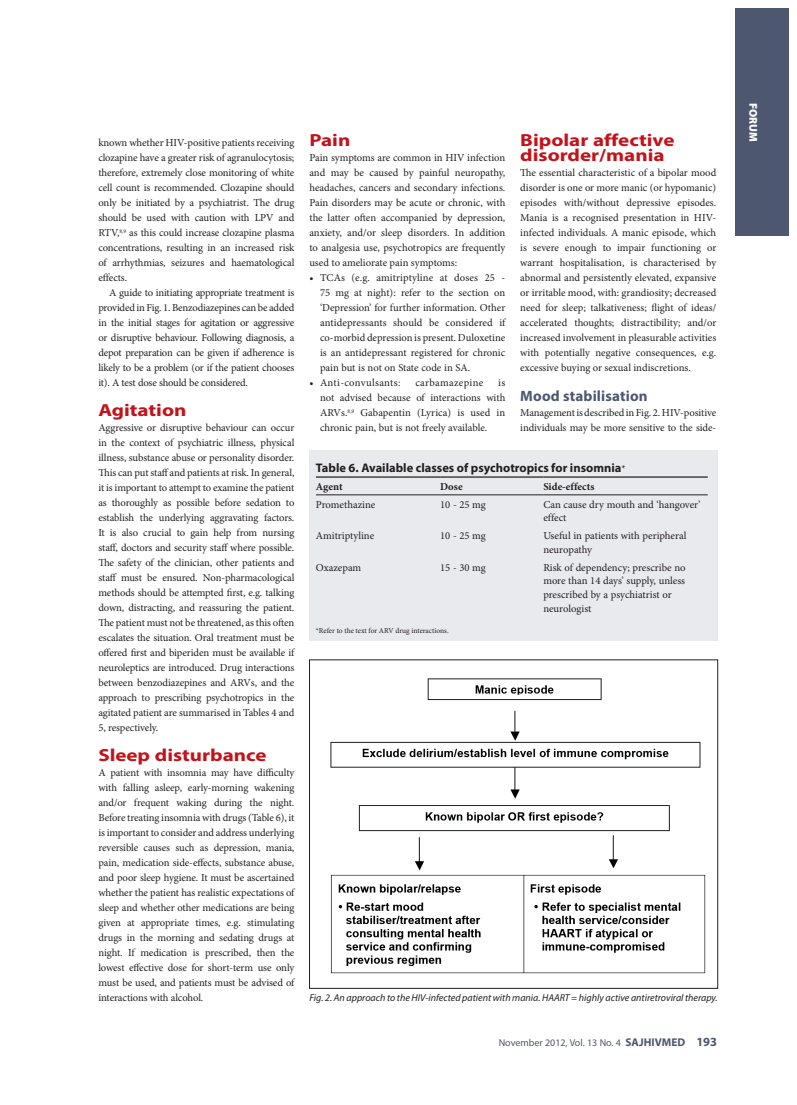
<style>
.page{position:relative;width:797px;height:1105px;background:#fff}
.page>*{position:absolute;margin:0;border:0;box-sizing:border-box;transform-origin:0 0}
.t1{font:700 17.5px/15px "Myriad Pro";color:#c4121a;scale:1.2 1}
.t2{font:700 15px "Myriad Pro";letter-spacing:.01em;color:#4d5770}
.t3{font:700 12.5px "Myriad Pro";color:#231f20}
.t4{font:900 11.25px "Myriad Pro";color:#fff}
.t5{font:10.62px/15px "Minion Pro";letter-spacing:-.005em;color:#231f20;text-align:justify}
.t6{font:10.62px "Minion Pro";letter-spacing:.03em;color:#231f20}
.t7{font:700 10.62px "Minion Pro";color:#231f20}
.t8{font:italic 10px "Myriad Pro";color:#231f20}
.t9{font:10px "Myriad Pro";color:#4d5770}
.t10{font:7.5px "Minion Pro";color:#231f20}
.s1{font-family:"Minion Pro";font-weight:400;font-size:10.62px}
.s2{font-weight:700;font-size:11.25px}
.s3{font-weight:700;font-size:12.5px}
</style>
<div class="page">
<div style="left:735px;top:9px;width:53px;height:227px;background:#4d5770"></div>
<div style="left:309px;top:451px;width:408px;height:190px;background:#e9eaee"></div>
<hr style="left:316px;top:476px;width:124px;height:2px;background:#231f20">
<hr style="left:440px;top:476px;width:103px;height:2px;background:#231f20">
<hr style="left:543px;top:476px;width:164px;height:2px;background:#231f20">
<hr style="left:316px;top:494px;width:124px;height:1px;background:#231f20">
<hr style="left:440px;top:494px;width:103px;height:1px;background:#231f20">
<hr style="left:543px;top:494px;width:164px;height:1px;background:#231f20">
<img style="left:330px;top:678px;width:376px;height:296px">
<div style="left:309px;top:660px;width:409px;height:328px;border:1px solid #231f20"></div>
<p class="t5" style="left:98px;top:135px;width:197px">known whether HIV-positive patients receiving clozapine have a greater risk of agranulocytosis; therefore, extremely close monitoring of white cell count is recommended. Clozapine should only be initiated by a psychiatrist. The drug should be used with caution with LPV and RTV,<sup>8,9</sup> as this could increase clozapine plasma concentrations, resulting in an increased risk of arrhythmias, seizures and haematological effects.</p>
<p class="t5" style="left:98px;top:285px;width:197px;text-indent:11px">A guide to initiating appropriate treatment is provided in Fig. 1. Benzodiazepines can be added in the initial stages for agitation or aggressive or disruptive behaviour. Following diagnosis, a depot preparation can be given if adherence is likely to be a problem (or if the patient chooses it). A test dose should be considered.</p>
<h1 class="t1" style="left:98px;top:402px;width:75px">Agitation</h1>
<p class="t5" style="left:98px;top:420px;width:197px">Aggressive or disruptive behaviour can occur in the context of psychiatric illness, physical illness, substance abuse or personality disorder.<br>This can put staff and patients at risk. In general, it is important to attempt to examine the patient as thoroughly as possible before sedation to establish the underlying aggravating factors.<br>It is also crucial to gain help from nursing staff, doctors and security staff where possible.<br>The safety of the clinician, other patients and staff must be ensured. Non-pharmacological methods should be attempted first, e.g. talking down, distracting, and reassuring the patient.<br>The patient must not be threatened, as this often escalates the situation. Oral treatment must be offered first and biperiden must be available if neuroleptics are introduced. Drug interactions between benzodiazepines and ARVs, and the approach to prescribing psychotropics in the agitated patient are summarised in Tables 4 and 5, respectively.</p>
<h1 class="t1" style="left:98px;top:747px;width:141px">Sleep disturbance</h1>
<p class="t5" style="left:98px;top:765px;width:197px">A patient with insomnia may have difficulty with falling asleep, early-morning wakening and/or frequent waking during the night.<br>Before treating insomnia with drugs (Table 6), it is important to consider and address underlying reversible causes such as depression, mania, pain, medication side-effects, substance abuse, and poor sleep hygiene. It must be ascertained whether the patient has realistic expectations of sleep and whether other medications are being given at appropriate times, e.g. stimulating drugs in the morning and sedating drugs at night. If medication is prescribed, then the lowest effective dose for short-term use only must be used, and patients must be advised of interactions with alcohol.</p>
<h1 class="t1" style="left:520px;top:132px;width:130px">Bipolar affective disorder/mania</h1>
<p class="t5" style="left:520px;top:165px;width:197px">The essential characteristic of a bipolar mood disorder is one or more manic (or hypomanic) episodes with/without depressive episodes.<br>Mania is a recognised presentation in HIV&shy;infected individuals. A manic episode, which is severe enough to impair functioning or warrant hospitalisation, is characterised by abnormal and persistently elevated, expansive or irritable mood, with: grandiosity; decreased need for sleep; talkativeness; flight of ideas/ accelerated thoughts; distractibility; and/or increased involvement in pleasurable activities with potentially negative consequences, e.g. excessive buying or sexual indiscretions.</p>
<h2 class="t2" style="left:520px;top:386px;width:129px">Mood stabilisation</h2>
<p class="t5" style="left:520px;top:405px;width:197px">Management is described in Fig. 2. HIV-positive individuals may be more sensitive to the side-</p>
<p class="t3" style="left:316px;top:460px;width:311px">Table 6. Available classes of psychotropics for insomnia<span class="s1">*</span></p>
<p class="t7" style="left:316px;top:479px;width:28px">Agent</p>
<p class="t7" style="left:440px;top:479px;width:24px">Dose</p>
<p class="t7" style="left:543px;top:479px;width:53px">Side-effects</p>
<p class="t5" style="left:316px;top:497px;width:61px">Promethazine</p>
<p class="t5" style="left:440px;top:497px;width:47px">10 - 25 mg</p>
<p class="t5" style="left:543px;top:497px;width:159px;line-height:13.8px">Can cause dry mouth and ‘hangover’ effect</p>
<p class="t5" style="left:316px;top:528px;width:60px">Amitriptyline</p>
<p class="t5" style="left:440px;top:528px;width:47px">10 - 25 mg</p>
<p class="t5" style="left:543px;top:529px;width:145px;line-height:13.8px">Useful in patients with peripheral neuropathy</p>
<p class="t5" style="left:316px;top:560px;width:47px">Oxazepam</p>
<p class="t5" style="left:440px;top:560px;width:47px">15 - 30 mg</p>
<p class="t5" style="left:543px;top:560px;width:144px;line-height:13.8px;text-align:left">Risk of dependency; prescribe no more than 14 days’ supply, unless prescribed by a psychiatrist or neurologist</p>
<p class="t10" style="left:316px;top:626px;width:134px">*Refer to the text for ARV drug interactions.</p>
<h1 class="t1" style="left:309px;top:132px;width:36px">Pain</h1>
<p class="t5" style="left:309px;top:150px;width:197px">Pain symptoms are common in HIV infection and may be caused by painful neuropathy, headaches, cancers and secondary infections.<br>Pain disorders may be acute or chronic, with the latter often accompanied by depression, anxiety, and/or sleep disorders. In addition to analgesia use, psychotropics are frequently used to ameliorate pain symptoms:</p>
<p class="t5" style="left:320px;top:270px;width:187px;text-indent:-11px">• TCAs (e.g. amitriptyline at doses 25 - 75 mg at night): refer to the section on ‘Depression’ for further information. Other antidepressants should be considered if co-morbid depression is present. Duloxetine is an antidepressant registered for chronic pain but is not on State code in SA.</p>
<p class="t6" style="left:309px;top:376px;width:93px">• Anti-convulsants:</p>
<p class="t6" style="left:415px;top:376px;width:69px">carbamazepine</p>
<p class="t5" style="left:320px;top:375px;width:187px;text-indent:178px">is not advised because of interactions with ARVs.<sup>8,9</sup> Gabapentin (Lyrica) is used in chronic pain, but is not freely available.</p>
<p class="t8" style="left:309px;top:992px;width:409px">Fig. 2. An approach to the HIV-infected patient with mania. HAART = highly active antiretroviral therapy.</p>
<p class="t9" style="left:498px;top:1036px;width:220px">November 2012, Vol. 13 No. 4 <span class="s2">SAJHIVMED</span> <span class="s3">193</span></p>
<p class="t4" style="left:759px;top:103px;width:40px;rotate:90deg">FORUM</p>
</div>
